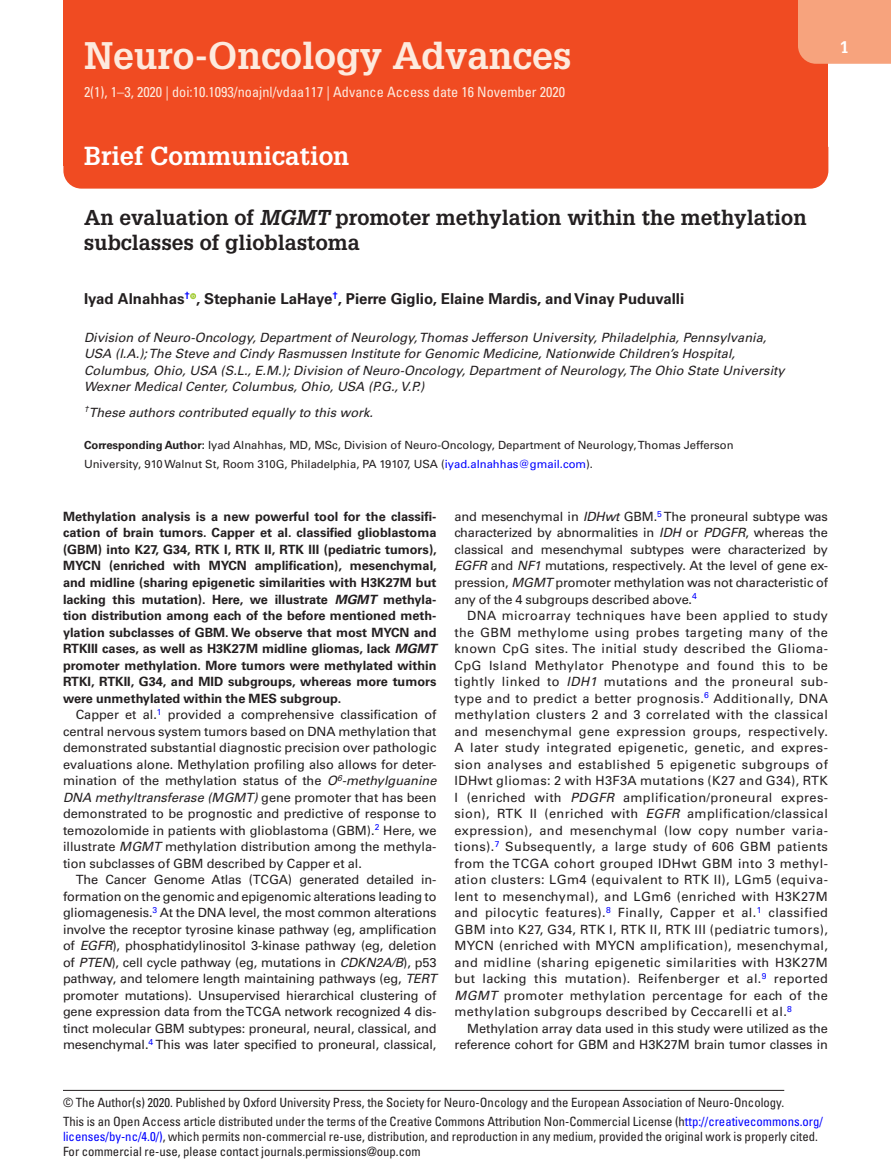
<style>
.page{position:relative;width:891px;height:1175px;background:#fff}
.page>*{position:absolute;margin:0;border:0;box-sizing:border-box;transform-origin:0 0}
.t1{font:700 37.5px "Glypha LT Std";color:#fdeade}
.t2{font:700 25.5px "Glypha LT Std";color:#fff}
.t3{font:700 21px/25.5px "Glypha LT Std";color:#231f20}
.t4{font:700 16.5px "Glypha LT Std";color:#fff}
.t5{font:700 15px "Univers LT Std";color:#231f20}
.t6{font:condensed 14.25px "Univers LT Std";color:#fdeade}
.t7{font:12.75px/16.5px "Univers LT Std";letter-spacing:-.005em;color:#231f20;text-align:justify}
.t8{font:700 12.75px/16.5px "Univers LT Std";color:#231f20;text-align:justify}
.t9{font:condensed 12.75px/15px "Univers LT Std";color:#231f20}
.t10{font:italic 12.75px/16.5px "Univers LT Std";letter-spacing:.005em;color:#231f20}
.t11{font:11.25px/19.5px "Univers LT Std";color:#231f20}
.s1{font-style:italic}
.s2{font-weight:700}
.s3{color:#00f}
</style>
<div class="page">
<div style="left:63px;top:0;width:765px;height:166px;background:#f04b22"></div>
<div style="left:798px;top:0;width:93px;height:64px;background:#f7a37d"></div>
<hr style="left:63px;top:1090px;width:721px;height:1px;background:#231f20">
<div style="left:63px;top:166px;width:765px;height:23px;background:#f04b22"></div>
<svg style="left:190px;top:293px;width:6px;height:6px"></svg>
<h1 class="t1" style="left:84px;top:32px;width:489px">Neuro-Oncology Advances</h1>
<p class="t6" style="left:84px;top:83px;width:483px">2(1), 1–3, 2020 | doi:10.1093/noajnl/vdaa117 | Advance Access date 16 November 2020</p>
<p class="t4" style="left:840px;top:37px;width:11px">1</p>
<h2 class="t2" style="left:84px;top:140px;width:267px">Brief Communication</h2>
<h3 class="t3" style="left:84px;top:204px;width:724px">An evaluation of <span class="s1">MGMT</span> promoter methylation within the methylation subclasses of glioblastoma</h3>
<p class="t5" style="left:84px;top:290px;width:602px">Iyad Alnahhas<sup>†</sup> , Stephanie LaHaye<sup>†</sup>, Pierre Giglio, Elaine Mardis, and Vinay Puduvalli</p>
<p class="t10" style="left:84px;top:329px;width:702px">Division of Neuro-Oncology, Department of Neurology, Thomas Jefferson University, Philadelphia, Pennsylvania, USA (I.A.); The Steve and Cindy Rasmussen Institute for Genomic Medicine, Nationwide Children’s Hospital, Columbus, Ohio, USA (S.L., E.M.); Division of Neuro-Oncology, Department of Neurology, The Ohio State University Wexner Medical Center, Columbus, Ohio, USA (P.G., V.P.)</p>
<p class="t10" style="left:84px;top:404px;width:291px"><sup>†</sup>These authors contributed equally to this work.</p>
<p class="t11" style="left:84px;top:435px;width:651px"><span class="s2">Corresponding Author:</span> Iyad Alnahhas, MD, MSc, Division of Neuro-Oncology, Department of Neurology, Thomas Jefferson<br>University, 910 Walnut St, Room 310G, Philadelphia, PA 19107, USA (<span class="s3">iyad.alnahhas@gmail.com</span>).</p>
<p class="t8" style="left:63px;top:508px;width:375px">Methylation analysis is a new powerful tool for the classifi&shy;cation of brain tumors. Capper et al. classified glioblastoma (GBM) into K27, G34, RTK I, RTK II, RTK III (pediatric tumors), MYCN (enriched with MYCN amplification), mesenchymal, and midline (sharing epigenetic similarities with H3K27M but lacking this mutation). Here, we illustrate <span class="s1">MGMT</span> methyla&shy;tion distribution among each of the before mentioned meth&shy;ylation subclasses of GBM. We observe that most MYCN and RTKIII cases, as well as H3K27M midline gliomas, lack <span class="s1">MGMT </span>promoter methylation. More tumors were methylated within RTKI, RTKII, G34, and MID subgroups, whereas more tumors were unmethylated within the MES subgroup.</p>
<p class="t7" style="left:63px;top:706px;width:375px;text-indent:13px">Capper et al.<sup>1</sup> provided a comprehensive classification of central nervous system tumors based on DNA methylation that demonstrated substantial diagnostic precision over pathologic evaluations alone. Methylation profiling also allows for deter&shy;mination of the methylation status of the <span class="s1">O</span><sup>6</sup><span class="s1">-methylguanine DNA methyltransferase (MGMT)</span> gene promoter that has been demonstrated to be prognostic and predictive of response to temozolomide in patients with glioblastoma (GBM).<sup>2</sup> Here, we illustrate <span class="s1">MGMT</span> methylation distribution among the methyla&shy;tion subclasses of GBM described by Capper et al.</p>
<p class="t7" style="left:63px;top:871px;width:375px;text-indent:13px">The Cancer Genome Atlas (TCGA) generated detailed in&shy;formation on the genomic and epigenomic alterations leading to gliomagenesis.<sup>3</sup> At the DNA level, the most common alterations involve the receptor tyrosine kinase pathway (eg, amplification of <span class="s1">EGFR</span>), phosphatidylinositol 3-kinase pathway (eg, deletion of <span class="s1">PTEN</span>), cell cycle pathway (eg, mutations in <span class="s1">CDKN2A/B</span>), p53 pathway, and telomere length maintaining pathways (eg, <span class="s1">TERT </span>promoter mutations). Unsupervised hierarchical clustering of gene expression data from the TCGA network recognized 4 dis&shy;tinct molecular GBM subtypes: proneural, neural, classical, and mesenchymal.<sup>4</sup> This was later specified to proneural, classical,</p>
<p class="t7" style="left:454px;top:508px;width:375px">and mesenchymal in <span class="s1">IDHwt</span> GBM.<sup>5</sup> The proneural subtype was characterized by abnormalities in <span class="s1">IDH</span> or <span class="s1">PDGFR</span>, whereas the classical and mesenchymal subtypes were characterized by <span class="s1">EGFR</span> and <span class="s1">NF1</span> mutations, respectively. At the level of gene ex&shy;pression, <span class="s1">MGMT</span> promoter methylation was not characteristic of any of the 4 subgroups described above.<sup>4</sup></p>
<p class="t7" style="left:454px;top:607px;width:375px;text-indent:13px">DNA microarray techniques have been applied to study the GBM methylome using probes targeting many of the known CpG sites. The initial study described the Glioma-CpG Island Methylator Phenotype and found this to be tightly linked to <span class="s1">IDH1</span> mutations and the proneural sub&shy;type and to predict a better prognosis.<sup>6</sup> Additionally, DNA methylation clusters 2 and 3 correlated with the classical and mesenchymal gene expression groups, respectively.<br>A later study integrated epigenetic, genetic, and expres&shy;sion analyses and established 5 epigenetic subgroups of IDHwt gliomas: 2 with H3F3A mutations (K27 and G34), RTK I (enriched with <span class="s1">PDGFR</span> amplification/proneural expres&shy;sion), RTK II (enriched with <span class="s1">EGFR</span> amplification/classical expression), and mesenchymal (low copy number varia&shy;tions).<sup>7</sup> Subsequently, a large study of 606 GBM patients from the TCGA cohort grouped IDHwt GBM into 3 methyl&shy;ation clusters: LGm4 (equivalent to RTK II), LGm5 (equiva&shy;lent to mesenchymal), and LGm6 (enriched with H3K27M and pilocytic features).<sup>8</sup> Finally, Capper et al.<sup>1</sup> classified GBM into K27, G34, RTK I, RTK II, RTK III (pediatric tumors), MYCN (enriched with MYCN amplification), mesenchymal, and midline (sharing epigenetic similarities with H3K27M but lacking this mutation). Reifenberger et al.<sup>9</sup> reported <span class="s1">MGMT</span> promoter methylation percentage for each of the methylation subgroups described by Ceccarelli et al.<sup>8</sup></p>
<p class="t7" style="left:454px;top:1020px;width:375px;text-align:right">Methylation array data used in this study were utilized as the reference cohort for GBM and H3K27M brain tumor classes in</p>
<p class="t9" style="left:63px;top:1095px;width:723px">© The Author(s) 2020. Published by Oxford University Press, the Society for Neuro-Oncology and the European Association of Neuro-Oncology.</p>
<p class="t9" style="left:63px;top:1114px;width:762px">This is an Open Access article distributed under the terms of the Creative Commons Attribution Non-Commercial License (h<span class="s3">ttp://creativecommons.org/ licenses/by-nc/4.0/)</span>, which permits non-commercial re-use, distribution, and reproduction in any medium, provided the original work is properly cited.<br>For commercial re-use, please contact journals.permissions@oup.com</p>
</div>
